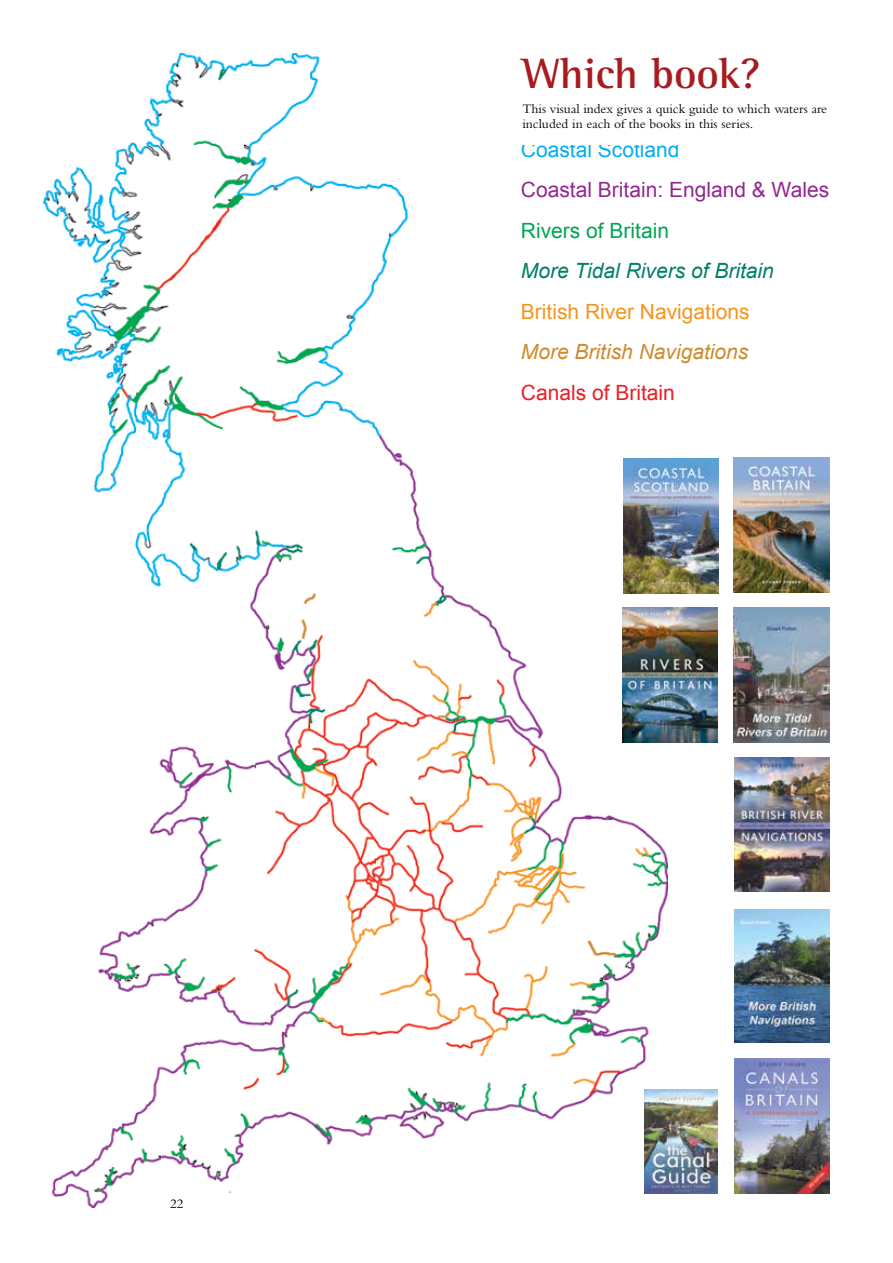
<style>
.page{position:relative;width:893px;height:1263px;background:#fff}
.page>*{position:absolute;margin:0;border:0;box-sizing:border-box;transform-origin:0 0}
.t1{font:700 43.5px "Rotis Semi Serif";color:#a71c20}
.t2{font:21px "Arial";color:#92278f}
.t3{font:italic 21px "Arial";color:#008065}
.t4{font:21px "Arial";color:#f7941e}
.t5{font:italic 21px "Arial";color:#cf8b2d}
.t6{font:21px "Arial";color:#00aeef}
.t7{font:21px "Arial";color:#00a651}
.t8{font:21px "Arial";color:#ed1d24}
.t9{font:13.5px/15px "Bembo";color:#000}
</style>
<div class="page">
<img style="left:43px;top:53px;width:625px;height:1155px">
<img style="left:735px;top:757px;width:94px;height:135px">
<img style="left:735px;top:909px;width:94px;height:133px">
<img style="left:622px;top:608px;width:95px;height:134px">
<img style="left:734px;top:608px;width:95px;height:134px">
<img style="left:734px;top:457px;width:95px;height:135px">
<img style="left:623px;top:458px;width:96px;height:135px">
<img style="left:645px;top:1089px;width:72px;height:104px">
<img style="left:735px;top:1059px;width:94px;height:134px">
<div style="left:521px;top:54px;width:308px;height:90px;background:#fff"></div>
<p class="t9" style="left:170px;top:1196px;width:15px">22</p>
<h1 class="t1" style="left:522px;top:48px;width:239px">Which book?</h1>
<p class="t9" style="left:522px;top:101px;width:306px">This visual index gives a quick guide to which waters are included in each of the books in this series.</p>
<h2 class="t6" style="left:521px;top:136px;width:160px">Coastal Scotland</h2>
<h2 class="t2" style="left:521px;top:176px;width:310px">Coastal Britain: England &amp; Wales</h2>
<h2 class="t7" style="left:521px;top:217px;width:150px">Rivers of Britain</h2>
<h2 class="t3" style="left:521px;top:257px;width:255px">More Tidal Rivers of Britain</h2>
<h2 class="t4" style="left:521px;top:298px;width:230px">British River Navigations</h2>
<h2 class="t5" style="left:521px;top:338px;width:229px">More British Navigations</h2>
<h2 class="t8" style="left:521px;top:379px;width:156px">Canals of Britain</h2>
</div>
